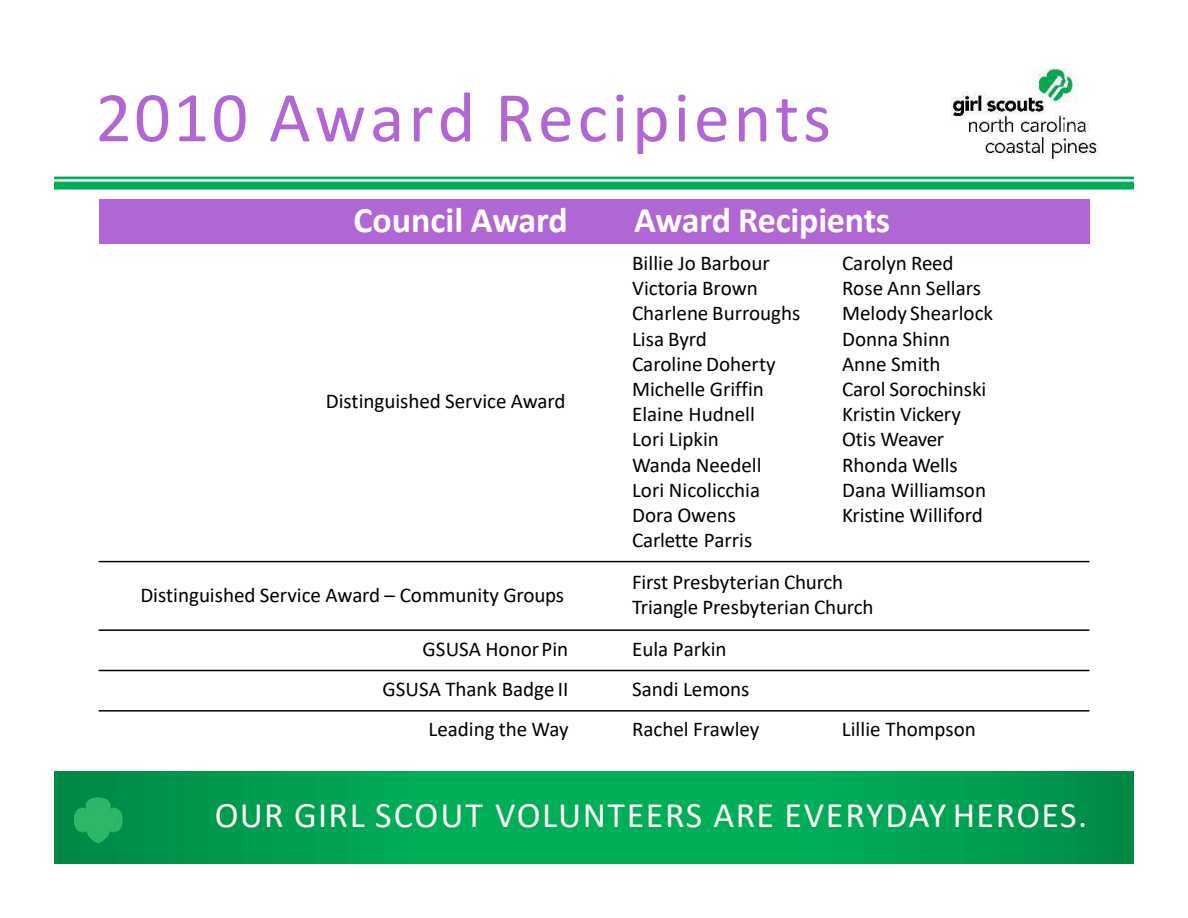
<style>
.page{position:relative;width:1188px;height:918px;background:#fff}
.page>*{position:absolute;margin:0;border:0;box-sizing:border-box;transform-origin:0 0}
.t1{font:72px "Calibri";letter-spacing:.05em;color:#b167d3}
.t2{font:36px "Calibri";letter-spacing:.04em;color:#fff}
.t3{font:700 36px "Calibri";letter-spacing:-.005em;color:#fff}
.t4{font:21px/25.2px "Calibri";color:#000}
</style>
<div class="page">
<img style="left:54px;top:771px;width:1080px;height:93px">
<img style="left:74px;top:797px;width:50px;height:47px">
<hr style="left:99px;top:561px;width:991px;height:1px;background:#000">
<hr style="left:99px;top:670px;width:990px;height:1px;background:#000">
<hr style="left:99px;top:710px;width:990px;height:2px;background:#000">
<hr style="left:99px;top:629px;width:990px;height:2px;background:#000">
<div style="left:99px;top:200px;width:991px;height:44px;background:#b167d3"></div>
<hr style="left:54px;top:177px;width:1080px;height:2px;background:#00ae57">
<div style="left:54px;top:182px;width:1080px;height:8px;background:#00ae57"></div>
<img style="left:951px;top:69px;width:148px;height:92px">
<h1 class="t1" style="left:95px;top:67px;width:737px">2010 Award Recipients</h1>
<h2 class="t3" style="left:353px;top:195px;width:216px">Council Award</h2>
<h2 class="t3" style="left:634px;top:195px;width:258px">Award Recipients</h2>
<p class="t4" style="left:326px;top:388px;width:241px">Distinguished Service Award</p>
<p class="t4" style="left:140px;top:582px;width:425px">Distinguished Service Award – Community Groups</p>
<p class="t4" style="left:632px;top:250px;width:170px">Billie Jo Barbour<br>Victoria Brown<br>Charlene Burroughs<br>Lisa Byrd<br>Caroline Doherty<br>Michelle Griffin<br>Elaine Hudnell<br>Lori Lipkin<br>Wanda Needell<br>Lori Nicolicchia<br>Dora Owens<br>Carlette Parris</p>
<p class="t4" style="left:842px;top:250px;width:153px">Carolyn Reed<br>Rose Ann Sellars<br>Melody Shearlock<br>Donna Shinn<br>Anne Smith<br>Carol Sorochinski<br>Kristin Vickery<br>Otis Weaver<br>Rhonda Wells<br>Dana Williamson<br>Kristine Williford</p>
<p class="t4" style="left:632px;top:569px;width:243px">First Presbyterian Church<br>Triangle Presbyterian Church</p>
<p class="t4" style="left:423px;top:636px;width:147px">GSUSA HonorPin</p>
<p class="t4" style="left:632px;top:636px;width:96px">Eula Parkin</p>
<p class="t4" style="left:383px;top:676px;width:187px">GSUSA Thank Badge II</p>
<p class="t4" style="left:632px;top:676px;width:119px">Sandi Lemons</p>
<p class="t4" style="left:429px;top:716px;width:142px">Leading the Way</p>
<p class="t4" style="left:632px;top:716px;width:129px">Rachel Frawley</p>
<p class="t4" style="left:842px;top:716px;width:135px">Lillie Thompson</p>
<h2 class="t2" style="left:215px;top:790px;width:874px">OUR GIRL SCOUT VOLUNTEERS ARE EVERYDAY HEROES.</h2>
</div>
